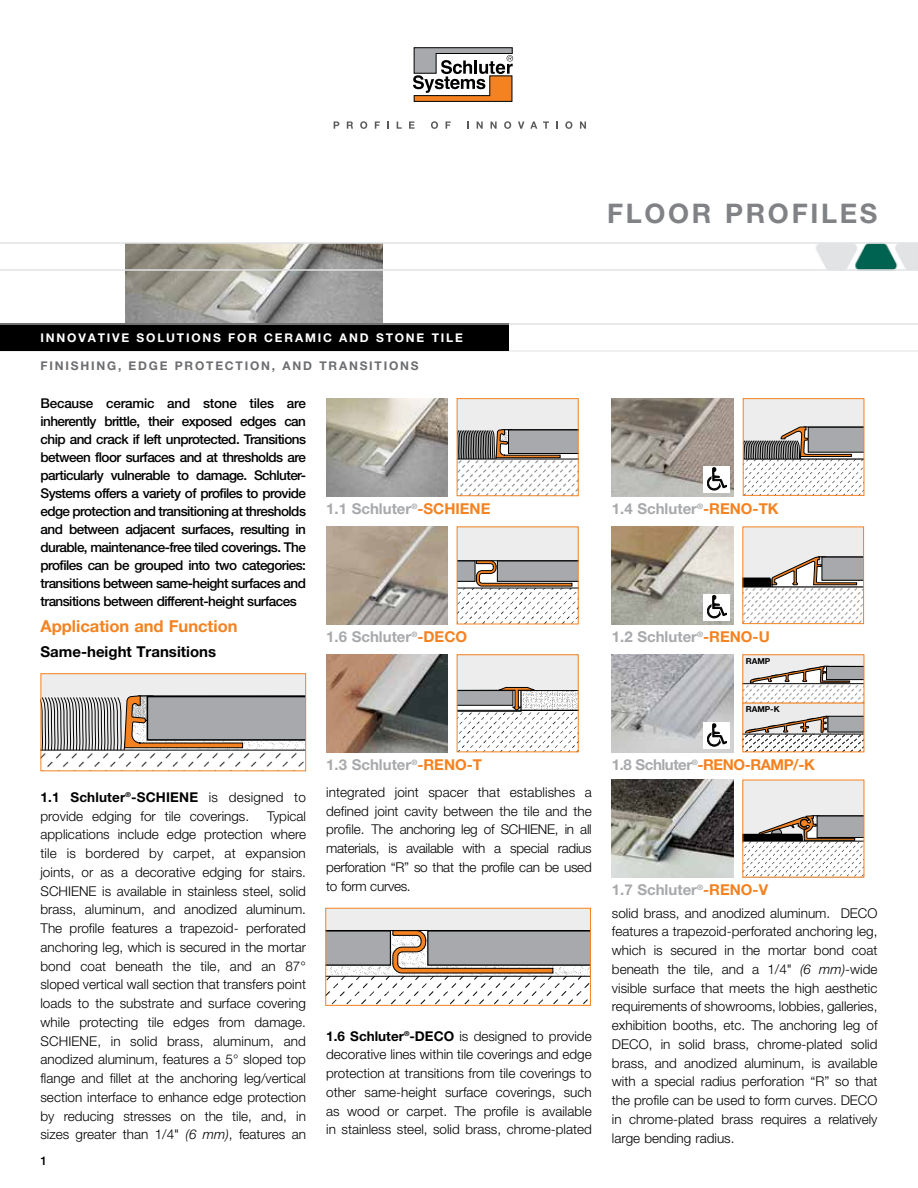
<style>
.page{position:relative;width:918px;height:1188px;background:#fff}
.page>*{position:absolute;margin:0;border:0;box-sizing:border-box;transform-origin:0 0}
.t1{font:700 27px "Helvetica Neue LT Pro";letter-spacing:.1em;color:#808285}
.t2{font:700 16.5px "Helvetica Neue LT Pro";color:#f58220}
.t3{font:700 15px "Helvetica Neue LT Pro";color:#a7a9ac}
.t4{font:700 15px "Helvetica Neue LT Pro";letter-spacing:-.03em;color:#f58220}
.t5{font:700 15px "Helvetica Neue LT Pro";color:#000}
.t6{font:300 13.5px/18.8px "Helvetica Neue LT Pro";color:#000;text-align:justify}
.t7{font:500 13.5px/18px "Helvetica Neue LT Pro";letter-spacing:-.04em;color:#000;text-align:justify}
.t8{font:700 12px "Helvetica Neue LT Pro";letter-spacing:.15em;color:#fff}
.t9{font:700 12px "Helvetica Neue LT Pro";letter-spacing:.15em;color:#6d6e71}
.t10{font:500 12px "Helvetica Neue LT Pro";color:#000}
.t11{font:700 8.25px "Helvetica Neue LT Pro";color:#000}
.s1{color:#f58220}
.s2{font-weight:700}
.s3{font-style:italic}
.s4{color:#a7a9ac}
</style>
<div class="page">
<img style="left:126px;top:244px;width:256px;height:80px">
<img style="left:812px;top:242px;width:106px;height:28px">
<hr style="left:0;top:351px;width:918px;height:1px;background:#e2e3e4">
<svg style="left:413px;top:48px;width:100px;height:54px"></svg>
<svg style="left:334px;top:121px;width:5px;height:8px"></svg>
<svg style="left:347px;top:121px;width:6px;height:8px"></svg>
<svg style="left:360px;top:121px;width:7px;height:8px"></svg>
<svg style="left:375px;top:121px;width:5px;height:8px"></svg>
<svg style="left:387px;top:121px;width:2px;height:8px"></svg>
<svg style="left:397px;top:121px;width:5px;height:8px"></svg>
<svg style="left:409px;top:121px;width:6px;height:8px"></svg>
<svg style="left:431px;top:121px;width:7px;height:8px"></svg>
<svg style="left:446px;top:121px;width:5px;height:8px"></svg>
<svg style="left:467px;top:121px;width:2px;height:8px"></svg>
<svg style="left:477px;top:121px;width:6px;height:8px"></svg>
<svg style="left:491px;top:121px;width:6px;height:8px"></svg>
<svg style="left:504px;top:121px;width:7px;height:8px"></svg>
<svg style="left:518px;top:121px;width:6px;height:8px"></svg>
<svg style="left:530px;top:121px;width:7px;height:8px"></svg>
<svg style="left:543px;top:121px;width:6px;height:8px"></svg>
<svg style="left:556px;top:121px;width:2px;height:8px"></svg>
<svg style="left:565px;top:121px;width:7px;height:8px"></svg>
<svg style="left:580px;top:121px;width:6px;height:8px"></svg>
<div style="left:0;top:324px;width:509px;height:27px;background:#000"></div>
<img style="left:326px;top:398px;width:122px;height:98px">
<div style="left:457px;top:399px;width:121px;height:97px;background:#ededee"></div>
<svg style="left:459px;top:429px;width:118px;height:65px;background:#c0bebc"></svg>
<div style="left:457px;top:398px;width:122px;height:98px;border:1px solid #f58220"></div>
<img style="left:326px;top:526px;width:122px;height:98px">
<div style="left:457px;top:527px;width:121px;height:97px;background:#ededee"></div>
<svg style="left:459px;top:560px;width:118px;height:62px;background:#c9c6c3"></svg>
<img style="left:326px;top:654px;width:122px;height:98px">
<div style="left:457px;top:655px;width:121px;height:36px;background:#ededee"></div>
<svg style="left:459px;top:687px;width:118px;height:61px"></svg>
<div style="left:457px;top:654px;width:122px;height:98px;border:1px solid #f58220"></div>
<img style="left:612px;top:780px;width:121px;height:98px">
<div style="left:743px;top:780px;width:121px;height:63px;background:#ededee"></div>
<svg style="left:744px;top:816px;width:118px;height:60px"></svg>
<img style="left:612px;top:398px;width:121px;height:98px">
<div style="left:743px;top:399px;width:121px;height:60px;background:#ededee"></div>
<svg style="left:745px;top:427px;width:117px;height:67px"></svg>
<div style="left:743px;top:398px;width:121px;height:98px;border:1px solid #f58220"></div>
<div style="left:703px;top:466px;width:27px;height:27px;background:#fff"></div>
<div style="left:707px;top:476px;width:14px;height:14px;background:#090909;border-radius:50%"></div>
<div style="left:707px;top:476px;width:14px;height:14px;border:1px solid #000;border-radius:50%"></div>
<div style="left:709px;top:478px;width:11px;height:11px;background:#fff;border-radius:50%"></div>
<div style="left:709px;top:477px;width:11px;height:12px;border:1px solid #000;border-radius:50%"></div>
<svg style="left:712px;top:468px;width:15px;height:20px"></svg>
<img style="left:612px;top:526px;width:121px;height:98px">
<div style="left:743px;top:527px;width:121px;height:60px;background:#ededee"></div>
<svg style="left:744px;top:557px;width:118px;height:65px"></svg>
<div style="left:742px;top:526px;width:122px;height:98px;border:1px solid #f58220"></div>
<div style="left:703px;top:594px;width:27px;height:27px;background:#fff"></div>
<div style="left:707px;top:604px;width:14px;height:14px;border:1px solid #000;border-radius:50%"></div>
<div style="left:709px;top:605px;width:11px;height:12px;border:1px solid #000;border-radius:50%"></div>
<svg style="left:712px;top:595px;width:15px;height:21px"></svg>
<div style="left:41px;top:674px;width:265px;height:97px;background:#ededee"></div>
<svg style="left:42px;top:695px;width:265px;height:76px;background:#b7b3b1"></svg>
<div style="left:40px;top:673px;width:266px;height:98px;border:1px solid #f58220"></div>
<div style="left:326px;top:908px;width:264px;height:97px;background:#ededee"></div>
<svg style="left:327px;top:930px;width:262px;height:74px;background:#c3bfbb"></svg>
<div style="left:325px;top:908px;width:266px;height:98px;border:1px solid #f58220"></div>
<div style="left:743px;top:703px;width:121px;height:49px;background:#ebebec"></div>
<svg style="left:744px;top:715px;width:118px;height:35px"></svg>
<img style="left:612px;top:654px;width:121px;height:98px">
<div style="left:743px;top:655px;width:121px;height:44px;background:#ededee"></div>
<svg style="left:744px;top:666px;width:118px;height:34px"></svg>
<div style="left:742px;top:654px;width:122px;height:49px;border:1px solid #f58220"></div>
<div style="left:703px;top:722px;width:27px;height:27px;background:#fff"></div>
<div style="left:707px;top:732px;width:14px;height:14px;border:1px solid #000;border-radius:50%"></div>
<div style="left:709px;top:734px;width:11px;height:11px;border:1px solid #000;border-radius:50%"></div>
<svg style="left:712px;top:724px;width:15px;height:20px"></svg>
<hr style="left:0;top:243px;width:918px;height:1px;background:#e2e3e4">
<hr style="left:0;top:324px;width:918px;height:1px;background:#e2e3e4">
<hr style="left:0;top:270px;width:918px;height:1px;background:#e2e3e4">
<h1 class="t1" style="left:607px;top:197px;width:272px">FLOOR PROFILES</h1>
<p class="t8" style="left:40px;top:330px;width:424px">INNOVATIVE SOLUTIONS FOR CERAMIC AND STONE TILE</p>
<p class="t9" style="left:40px;top:358px;width:380px">FINISHING, EDGE PROTECTION, AND TRANSITIONS</p>
<p class="t7" style="left:40px;top:394px;width:267px">Because ceramic and stone tiles are inherently brittle, their exposed edges can chip and crack if left unprotected. Transitions between floor surfaces and at thresholds are particularly vulnerable to damage. Schluter-Systems offers a variety of profiles to provide edge protection and transitioning at thresholds and between adjacent surfaces, resulting in durable, maintenance-free tiled coverings. The profiles can be grouped into two categories: transitions between same-height surfaces and transitions between different-height surfaces</p>
<p class="t2" style="left:40px;top:616px;width:199px">Application and Function</p>
<p class="t5" style="left:40px;top:643px;width:177px">Same-height Transitions</p>
<p class="t3" style="left:326px;top:499px;width:166px">1.1 Schluter<sup>®</sup><span class="s1">-SCHIENE</span></p>
<p class="t3" style="left:326px;top:627px;width:142px">1.6 Schluter<sup>®</sup><span class="s1">-DECO</span></p>
<p class="t6" style="left:40px;top:787px;width:267px"><span class="s2">1.1 Schluter</span><sup>®</sup><span class="s2">-SCHIENE</span> is designed to provide edging for tile coverings.</p>
<p class="t6" style="left:41px;top:806px;width:267px;text-indent:227px">Typical applications include edge protection where tile is bordered by carpet, at expansion joints, or as a decorative edging for stairs.<br>SCHIENE is available in stainless steel, solid brass, aluminum, and anodized aluminum.<br>The profile features a trapezoid- perforated anchoring leg, which is secured in the mortar bond coat beneath the tile, and an 87° sloped vertical wall section that transfers point loads to the substrate and surface covering while protecting tile edges from damage.<br>SCHIENE, in solid brass, aluminum, and anodized aluminum, features a 5° sloped top flange and fillet at the anchoring leg/vertical section interface to enhance edge protection by reducing stresses on the tile, and, in sizes greater than 1/4" <span class="s3">(6 mm)</span>, features an</p>
<p class="t10" style="left:40px;top:1154px;width:8px">1</p>
<p class="t3" style="left:326px;top:755px;width:157px">1.3 Schluter<sup>®</sup><span class="s1">-RENO-T</span></p>
<p class="t6" style="left:326px;top:782px;width:267px">integrated joint spacer that establishes a defined joint cavity between the tile and the profile. The anchoring leg of SCHIENE, in all materials, is available with a special radius perforation “R” so that the profile can be used to form curves.</p>
<p class="t6" style="left:326px;top:1026px;width:267px"><span class="s2">1.6 Schluter</span><sup>®</sup><span class="s2">-DECO</span> is designed to provide decorative lines within tile coverings and edge protection at transitions from tile coverings to other same-height surface coverings, such as wood or carpet. The profile is available in stainless steel, solid brass, chrome-plated</p>
<p class="t3" style="left:612px;top:499px;width:168px">1.4 Schluter<sup>®</sup><span class="s1">-RENO-TK</span></p>
<p class="t3" style="left:612px;top:627px;width:159px">1.2 Schluter<sup>®</sup><span class="s1">-RENO-U</span></p>
<p class="t11" style="left:746px;top:656px;width:26px">RAMP</p>
<p class="t11" style="left:746px;top:704px;width:35px">RAMP-K</p>
<p class="t4" style="left:612px;top:755px;width:204px"><span class="s4">1.8 Schluter</span><sup>®</sup>-RENO-RAMP/-K</p>
<p class="t3" style="left:612px;top:881px;width:158px">1.7 Schluter<sup>®</sup><span class="s1">-RENO-V</span></p>
<p class="t6" style="left:612px;top:903px;width:267px">solid brass, and anodized aluminum. DECO features a trapezoid-perforated anchoring leg, which is secured in the mortar bond coat beneath the tile, and a 1/4" <span class="s3">(6 mm)</span>-wide visible surface that meets the high aesthetic requirements of showrooms, lobbies, galleries, exhibition booths, etc. The anchoring leg of DECO, in solid brass, chrome-plated solid brass, and anodized aluminum, is available with a special radius perforation “R” so that the profile can be used to form curves. DECO in chrome-plated brass requires a relatively large bending radius.</p>
</div>
